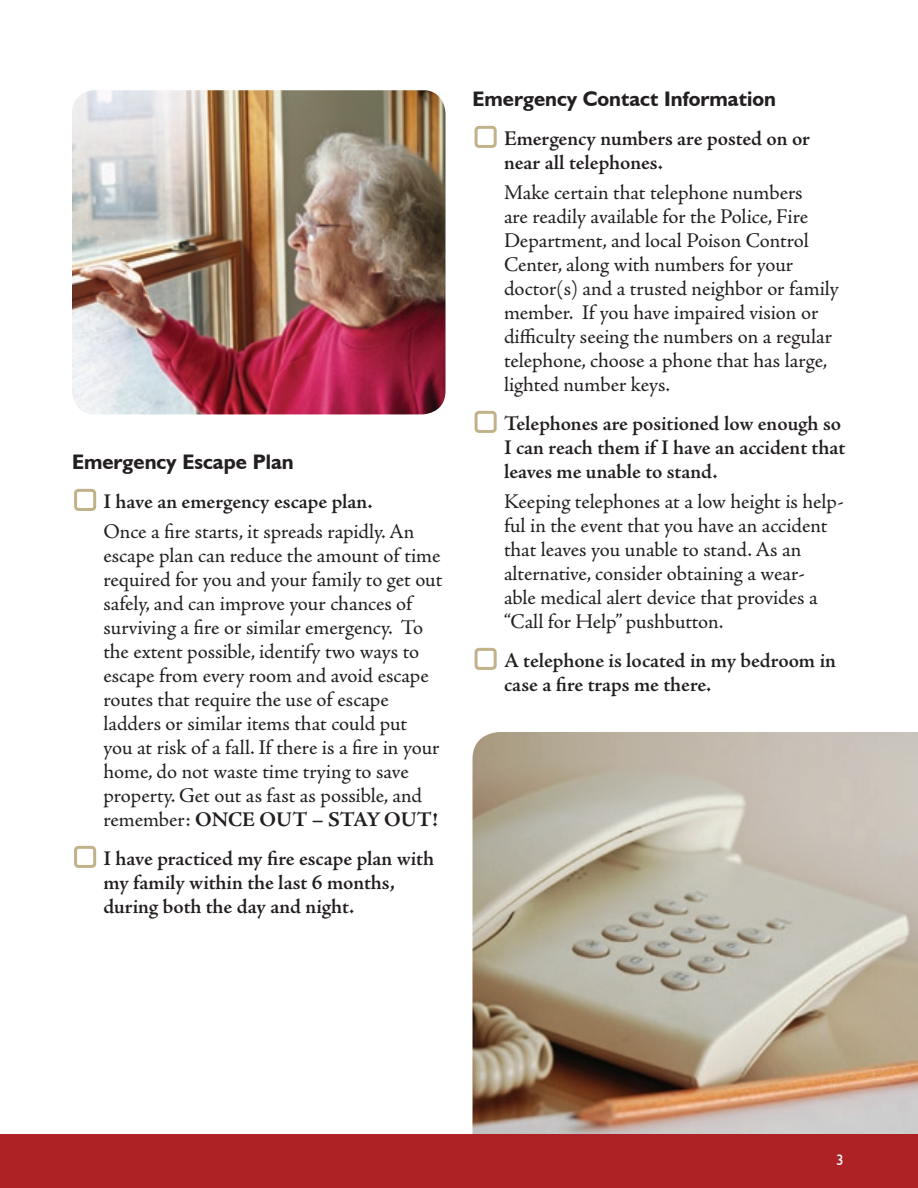
<style>
.page{position:relative;width:918px;height:1188px;background:#fff}
.page>*{position:absolute;margin:0;border:0;box-sizing:border-box;transform-origin:0 0}
.t1{font:21px/24px "Adobe Jenson Pro";letter-spacing:-.005em;color:#231f20}
.t2{font:600 21px/24px "Adobe Jenson Pro";letter-spacing:-.005em;color:#231f20}
.t3{font:700 21px "Humanist 521 BT";color:#231f20}
.t4{font:15px "Humanist 521 BT";color:#fff}
.s1{font-weight:700}
</style>
<div class="page">
<img style="left:472px;top:732px;width:446px;height:402px">
<div style="left:0;top:1134px;width:918px;height:54px;background:#ae2226"></div>
<div style="left:74px;top:489px;width:22px;height:22px;border:3px solid #c1b28a;border-radius:3px"></div>
<div style="left:74px;top:846px;width:22px;height:22px;border:3px solid #c1b28a;border-radius:3px"></div>
<div style="left:475px;top:126px;width:22px;height:22px;border:3px solid #c1b28a;border-radius:3px"></div>
<div style="left:475px;top:411px;width:22px;height:22px;border:3px solid #c1b28a;border-radius:3px"></div>
<div style="left:475px;top:648px;width:22px;height:22px;border:3px solid #c1b28a;border-radius:3px"></div>
<img style="left:72px;top:90px;width:374px;height:324px">
<p class="t3" style="left:72px;top:449px;width:223px">Emergency Escape Plan</p>
<p class="t2" style="left:104px;top:490px;width:271px">I have an emergency escape plan.</p>
<p class="t1" style="left:104px;top:520px;width:340px">Once a fire starts, it spreads rapidly. An escape plan can reduce the amount of time required for you and your family to get out safely, and can improve your chances of surviving a fire or similar emergency. To the extent possible, identify two ways to escape from every room and avoid escape routes that require the use of escape ladders or similar items that could put<br>you at risk of a fall. If there is a fire in your home, do not waste time trying to save property. Get out as fast as possible, and remember: <span class="s1">ONCE OUT – STAY OUT!</span></p>
<p class="t2" style="left:104px;top:847px;width:332px">I have practiced my fire escape plan with my family within the last 6 months, during both the day and night.</p>
<p class="t3" style="left:472px;top:86px;width:305px">Emergency Contact Information</p>
<p class="t2" style="left:504px;top:127px;width:308px">Emergency numbers are posted on or near all telephones.</p>
<p class="t1" style="left:504px;top:181px;width:336px">Make certain that telephone numbers<br>are readily available for the Police, Fire Department, and local Poison Control Center, along with numbers for your doctor(s) and a trusted neighbor or family member. If you have impaired vision or difficulty seeing the numbers on a regular telephone, choose a phone that has large, lighted number keys.</p>
<p class="t2" style="left:504px;top:412px;width:343px">Telephones are positioned low enough so<br>I can reach them if I have an accident that leaves me unable to stand.</p>
<p class="t1" style="left:504px;top:490px;width:342px">Keeping telephones at a low height is help&shy;ful in the event that you have an accident that leaves you unable to stand. As an alternative, consider obtaining a wear-<br>able medical alert device that provides a “Call for Help” pushbutton.</p>
<p class="t2" style="left:504px;top:649px;width:334px">A telephone is located in my bedroom in case a fire traps me there.</p>
<p class="t4" style="left:836px;top:1151px;width:9px">3</p>
</div>
